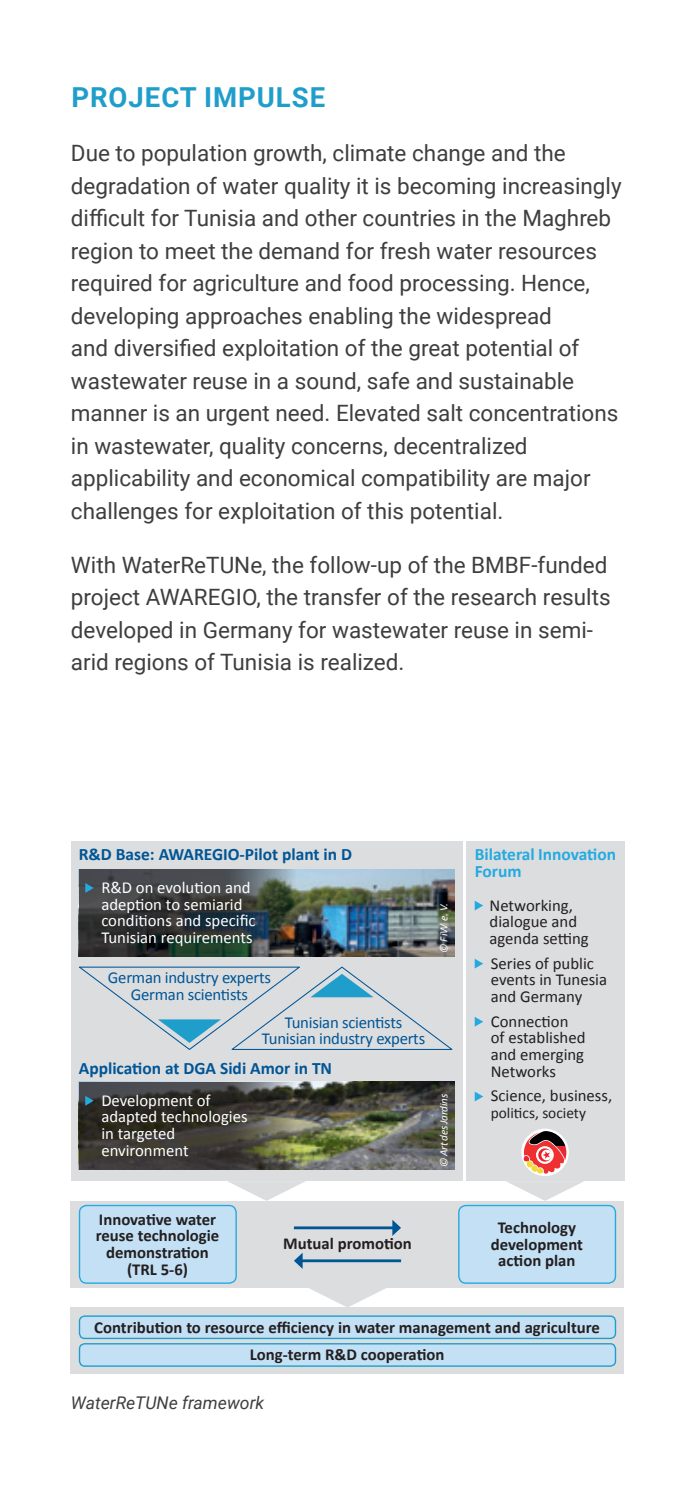
<style>
.page{position:relative;width:695px;height:1489px;background:#fff}
.page>*{position:absolute;margin:0;border:0;box-sizing:border-box;transform-origin:0 0}
.u2{font:700 27.5px "Roboto";letter-spacing:.035em;color:#209ecb}
.fließtext{font:22.5px/32.5px "Roboto";color:#3e3e3f}
.t1{font:700 17.5px "Calibri";color:#005595}
.t2{font:700 17.5px/16.8px "Calibri";color:#24aae1}
.t3{font:italic 17.5px "Roboto";color:#3e3e3f}
.t4{font:700 16.75px/16.8px "Calibri";color:#231f20;text-align:center}
.t5{font:16.75px/16.8px "Calibri";color:#231f20}
.t6{font:16.75px/16.8px "Calibri";color:#fff}
.t7{font:16.75px/16.8px "Calibri";letter-spacing:-.015em;color:#005595;text-align:center}
.t8{font:15.25px "Calibri";color:#231f20}
.t9{font:italic 11.25px "Calibri";color:#fff}
</style>
<div class="page">
<div style="left:71px;top:841px;width:391px;height:339px;background:#dcdddf"></div>
<img style="left:295px;top:869px;width:159px;height:87px">
<img style="left:295px;top:1081px;width:159px;height:88px">
<svg style="left:79px;top:1081px;width:216px;height:88px"></svg>
<svg style="left:79px;top:869px;width:216px;height:87px"></svg>
<div style="left:466px;top:841px;width:158px;height:339px;background:#dcdddf"></div>
<svg style="left:474px;top:900px;width:9px;height:10px"></svg>
<svg style="left:474px;top:958px;width:9px;height:10px"></svg>
<svg style="left:474px;top:1017px;width:9px;height:9px"></svg>
<svg style="left:474px;top:1091px;width:9px;height:10px"></svg>
<svg style="left:85px;top:883px;width:9px;height:9px"></svg>
<svg style="left:85px;top:1095px;width:9px;height:10px"></svg>
<svg style="left:71px;top:1307px;width:553px;height:67px;fill:#dcdddf"></svg>
<div style="left:79px;top:1315px;width:536px;height:23px;background:#c3e0f4;border-radius:5px"></div>
<div style="left:79px;top:1315px;width:537px;height:23px;border:1px solid #209ecb;border-radius:5px"></div>
<div style="left:79px;top:1343px;width:536px;height:22px;background:#c3e0f4;border-radius:5px"></div>
<div style="left:79px;top:1342px;width:537px;height:24px;border:1px solid #209ecb;border-radius:5px"></div>
<svg style="left:227px;top:1180px;width:79px;height:20px"></svg>
<div style="left:71px;top:1200px;width:553px;height:87px;background:#dcdddf"></div>
<div style="left:79px;top:1205px;width:157px;height:77px;background:#c3e0f4;border-radius:7px"></div>
<div style="left:79px;top:1204px;width:158px;height:79px;border:1px solid #24aae1;border-radius:7px"></div>
<div style="left:458px;top:1205px;width:157px;height:77px;background:#c3e0f4;border-radius:7px"></div>
<div style="left:458px;top:1204px;width:158px;height:79px;border:1px solid #24aae1;border-radius:7px"></div>
<hr style="left:294px;top:1226px;width:101px;height:3px;background:#005595">
<svg style="left:392px;top:1220px;width:9px;height:15px"></svg>
<hr style="left:300px;top:1259px;width:101px;height:3px;background:#005595">
<svg style="left:294px;top:1253px;width:8px;height:15px"></svg>
<svg style="left:308px;top:1287px;width:79px;height:20px"></svg>
<svg style="left:505px;top:1180px;width:79px;height:20px"></svg>
<svg style="left:79px;top:966px;width:374px;height:84px"></svg>
<svg style="left:521px;top:1128px;width:47px;height:47px"></svg>
<svg style="left:532px;top:1130px;width:34px;height:15px"></svg>
<svg style="left:564px;top:1145px;width:2px;height:15px"></svg>
<svg style="left:523px;top:1132px;width:41px;height:41px"></svg>
<p class="u2" style="left:71px;top:78px;width:255px">PROJECT IMPULSE</p>
<p class="fließtext" style="left:71px;top:136px;width:552px">Due to population growth, climate change and the degradation of water quality it is becoming increasingly difficult for Tunisia and other countries in the Maghreb region to meet the demand for fresh water resources required for agriculture and food processing. Hence, developing approaches enabling the widespread<br>and diversified exploitation of the great potential of wastewater reuse in a sound, safe and sustainable manner is an urgent need. Elevated salt concentrations in wastewater, quality concerns, decentralized applicability and economical compatibility are major challenges for exploitation of this potential.</p>
<p class="fließtext" style="left:71px;top:547px;width:541px">With WaterReTUNe, the follow-up of the BMBF-funded project AWAREGIO, the transfer of the research results developed in Germany for wastewater reuse in semi&shy;arid regions of Tunisia is realized.</p>
<p class="t1" style="left:79px;top:843px;width:275px">R&amp;D Base: AWAREGIO-Pilot plant in D</p>
<p class="t2" style="left:474px;top:846px;width:143px">Bilateral Innovation<br>Forum</p>
<p class="t5" style="left:489px;top:896px;width:101px">Networking, dialogue and agenda setting</p>
<p class="t5" style="left:490px;top:954px;width:118px">Series of public events in Tunesia and Germany</p>
<p class="t5" style="left:490px;top:1012px;width:96px">Connection of established and emerging<br>Networks</p>
<p class="t5" style="left:490px;top:1087px;width:123px">Science, business,</p>
<p class="t8" style="left:490px;top:1103px;width:97px">politics, society</p>
<p class="t6" style="left:101px;top:879px;width:156px">R&amp;D on evolution and adeption to semiarid conditions and specific<br>Tunisian requirements</p>
<p class="t9" style="left:436px;top:953px;width:52px;rotate:-90deg">© FiW e. V.</p>
<p class="t7" style="left:108px;top:969px;width:164px">German industry experts<br>German scientists</p>
<p class="t7" style="left:262px;top:1013px;width:165px">Tunisian scientists<br>Tunisian industry experts</p>
<p class="t1" style="left:79px;top:1056px;width:255px">Application at DGA Sidi Amor in TN</p>
<p class="t6" style="left:101px;top:1091px;width:148px">Development of adapted technologies in targeted environment</p>
<p class="t9" style="left:436px;top:1167px;width:75px;rotate:-90deg">© Art des Jardins</p>
<p class="t4" style="left:96px;top:1210px;width:125px">Innovative water reuse technologie demonstration (TRL 5-6)</p>
<p class="t4" style="left:490px;top:1218px;width:94px">Technology development action plan</p>
<p class="t4" style="left:283px;top:1235px;width:130px">Mutual promotion</p>
<p class="t4" style="left:94px;top:1312px;width:507px;line-height:27.8px">Contribution to resource efficiency in water management and agriculture<br>Long-term R&amp;D cooperation</p>
<p class="t3" style="left:71px;top:1390px;width:195px">WaterReTUNe framework</p>
</div>
